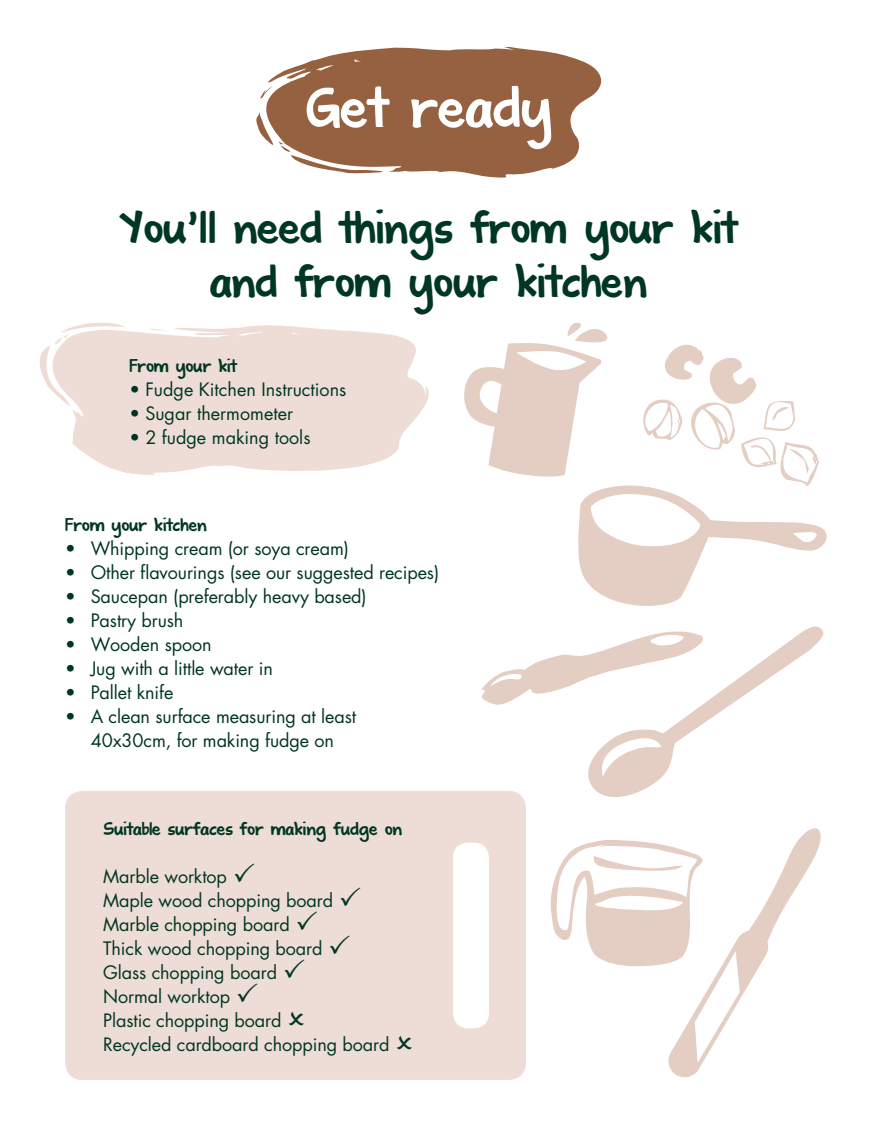
<style>
.page{position:relative;width:893px;height:1123px;background:#fff}
.page>*{position:absolute;margin:0;border:0;box-sizing:border-box;transform-origin:0 0}
.t1{font:57px "KG Shadowofthe Day";color:#fff}
.t2{font:45px "KG Shadowofthe Day";letter-spacing:-.005em;color:#003624}
.t3{font:18px/24px "Futura Std";letter-spacing:-.005em;color:#003624;text-align:center}
.t4{font:18px "KG Shadowofthe Day";letter-spacing:-.005em;color:#003624}
</style>
<div class="page">
<svg style="left:481px;top:654px;width:99px;height:51px"></svg>
<svg style="left:256px;top:46px;width:346px;height:132px;fill:#966141"></svg>
<div style="left:65px;top:791px;width:461px;height:288px;background:#eeddd6;border-radius:17px"></div>
<div style="left:453px;top:842px;width:36px;height:186px;background:#fff;border-radius:15px"></div>
<svg style="left:39px;top:322px;width:390px;height:153px;fill:#eeddd6"></svg>
<svg style="left:580px;top:626px;width:244px;height:171px"></svg>
<svg style="left:550px;top:828px;width:271px;height:249px"></svg>
<svg style="left:464px;top:322px;width:363px;height:284px"></svg>
<p class="t1" style="left:306px;top:70px;width:247px">Get ready</p>
<p class="t2" style="left:120px;top:198px;width:619px">You’ll need things from your kit</p>
<p class="t2" style="left:210px;top:252px;width:439px">and from your kitchen</p>
<p class="t4" style="left:129px;top:353px;width:109px">From your kit</p>
<p class="t3" style="left:129px;top:377px;width:219px">• Fudge Kitchen Instructions</p>
<p class="t3" style="left:129px;top:401px;width:165px">• Sugar thermometer</p>
<p class="t3" style="left:129px;top:425px;width:183px">• 2 fudge making tools</p>
<p class="t4" style="left:65px;top:513px;width:143px">From your kitchen</p>
<p class="t3" style="left:65px;top:537px;width:285px">• Whipping cream (or soya cream)</p>
<p class="t3" style="left:65px;top:561px;width:375px">• Other flavourings (see our suggested recipes)</p>
<p class="t3" style="left:65px;top:585px;width:303px">• Saucepan (preferably heavy based)</p>
<p class="t3" style="left:65px;top:609px;width:120px">• Pastry brush</p>
<p class="t3" style="left:65px;top:633px;width:148px">• Wooden spoon</p>
<p class="t3" style="left:65px;top:657px;width:209px">• Jug with a little water in</p>
<p class="t3" style="left:65px;top:681px;width:110px">• Pallet knife</p>
<p class="t3" style="left:65px;top:705px;width:293px">• A clean surface measuring at least<br>40x30cm, for making fudge on</p>
<p class="t4" style="left:103px;top:817px;width:301px">Suitable surfaces for making fudge on</p>
<p class="t3" style="left:103px;top:864px;width:125px">Marble worktop</p>
<p class="t3" style="left:103px;top:888px;width:232px">Maple wood chopping board</p>
<p class="t3" style="left:103px;top:912px;width:188px">Marble chopping board</p>
<p class="t3" style="left:103px;top:936px;width:221px">Thick wood chopping board</p>
<p class="t3" style="left:103px;top:960px;width:175px">Glass chopping board</p>
<p class="t3" style="left:103px;top:984px;width:128px">Normal worktop</p>
<p class="t3" style="left:103px;top:1008px;width:180px">Plastic chopping board</p>
<p class="t3" style="left:103px;top:1032px;width:288px">Recycled cardboard chopping board</p>
</div>
